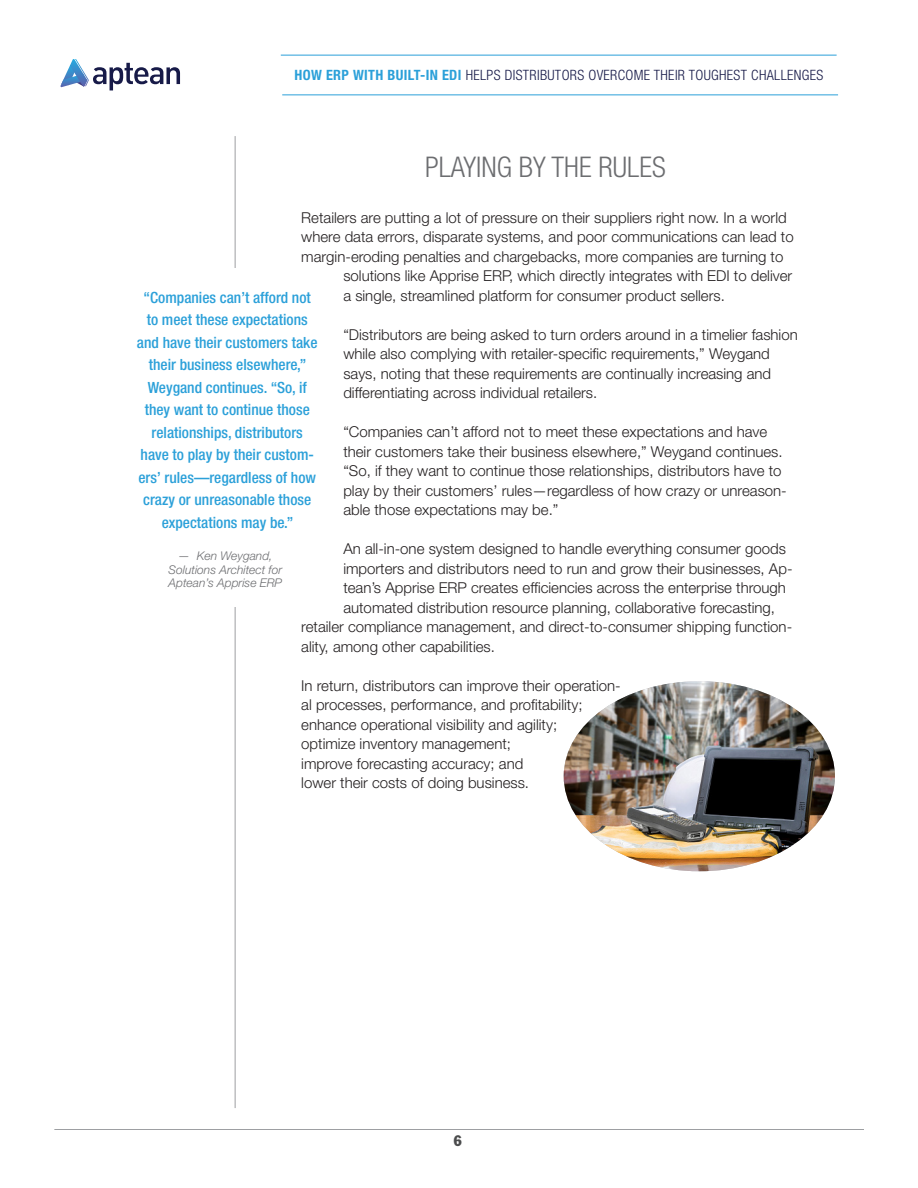
<style>
.page{position:relative;width:918px;height:1188px;background:#fff}
.page>*{position:absolute;margin:0;border:0;box-sizing:border-box;transform-origin:0 0}
.t1{font:300 condensed 28.5px "Helvetica Neue LT Std";color:#6c6d70}
.t2{font:500 condensed 15.45px/22.5px "Helvetica Neue LT Std";color:#2ba0d9;text-align:center}
.t3{font:300 15px/19.5px "Helvetica Neue LT Std";color:#231f20}
.t4{font:condensed 15px "Franklin Gothic BT";color:#4b4c4d}
.t5{font:300 condensed 14.25px "Helvetica Neue LT Std";letter-spacing:.025em;color:#171a48}
.t6{font:italic 300 12px "Helvetica Neue LT Std";color:#6c6d70}
.s1{font-weight:700;color:#2ba0d9}
</style>
<div class="page">
<hr style="left:54px;top:1129px;width:810px;height:1px;background:#9d9fa2">
<hr style="left:282px;top:94px;width:556px;height:1px;background:#2ba0d9">
<hr style="left:281px;top:55px;width:556px;height:1px;background:#2ba0d9">
<hr style="left:235px;top:136px;width:1px;height:972px;background:#9d9fa2">
<svg style="left:60px;top:59px;width:120px;height:31px"></svg>
<div style="left:110px;top:268px;width:233px;height:339px;background:#fff"></div>
<img style="left:564px;top:681px;width:271px;height:190px">
<p class="t5" style="left:294px;top:67px;width:530px"><span class="s1">HOW ERP WITH BUILT-IN EDI</span> HELPS DISTRIBUTORS OVERCOME THEIR TOUGHEST CHALLENGES</p>
<p class="t1" style="left:425px;top:150px;width:242px">PLAYING BY THE RULES</p>
<p class="t3" style="left:301px;top:207px;width:487px">Retailers are putting a lot of pressure on their suppliers right now. In a world</p>
<p class="t3" style="left:301px;top:227px;width:494px">where data errors, disparate systems, and poor communications can lead to</p>
<p class="t3" style="left:301px;top:246px;width:484px">margin-eroding penalties and chargebacks, more companies are turning to</p>
<p class="t3" style="left:343px;top:266px;width:450px">solutions like Apprise ERP, which directly integrates with EDI to deliver</p>
<p class="t3" style="left:343px;top:285px;width:383px">a single, streamlined platform for consumer product sellers.</p>
<p class="t3" style="left:343px;top:324px;width:456px">“Distributors are being asked to turn orders around in a timelier fashion while also complying with retailer-specific requirements,” Weygand says, noting that these requirements are continually increasing and differentiating across individual retailers.</p>
<p class="t3" style="left:343px;top:422px;width:445px">“Companies can’t afford not to meet these expectations and have their customers take their business elsewhere,” Weygand continues. “So, if they want to continue those relationships, distributors have to play by their customers’ rules—regardless of how crazy or unreason&shy;able those expectations may be.”</p>
<p class="t3" style="left:343px;top:539px;width:444px">An all-in-one system designed to handle everything consumer goods</p>
<p class="t3" style="left:343px;top:558px;width:451px">importers and distributors need to run and grow their businesses, Ap-</p>
<p class="t3" style="left:343px;top:578px;width:444px">tean’s Apprise ERP creates efficiencies across the enterprise through</p>
<p class="t3" style="left:343px;top:597px;width:433px">automated distribution resource planning, collaborative forecasting,</p>
<p class="t3" style="left:301px;top:617px;width:492px">retailer compliance management, and direct-to-consumer shipping function-</p>
<p class="t3" style="left:301px;top:636px;width:195px">ality, among other capabilities.</p>
<p class="t3" style="left:301px;top:675px;width:321px">In return, distributors can improve their operation&shy;al processes, performance, and profitability; enhance operational visibility and agility;<br>optimize inventory management;<br>improve forecasting accuracy; and<br>lower their costs of doing business.</p>
<p class="t2" style="left:137px;top:286px;width:182px">“Companies can’t afford not to meet these expectations and have their customers take their business elsewhere,”<br>Weygand continues. “So, if they want to continue those relationships, distributors have to play by their custom&shy;ers’ rules—regardless of how crazy or unreasonable those expectations may be.”</p>
<p class="t6" style="left:178px;top:549px;width:96px">— Ken Weygand,</p>
<p class="t6" style="left:169px;top:562px;width:115px">Solutions Architect for</p>
<p class="t6" style="left:169px;top:576px;width:115px">Aptean’s Apprise ERP</p>
<p class="t4" style="left:454px;top:1131px;width:10px">6</p>
</div>
